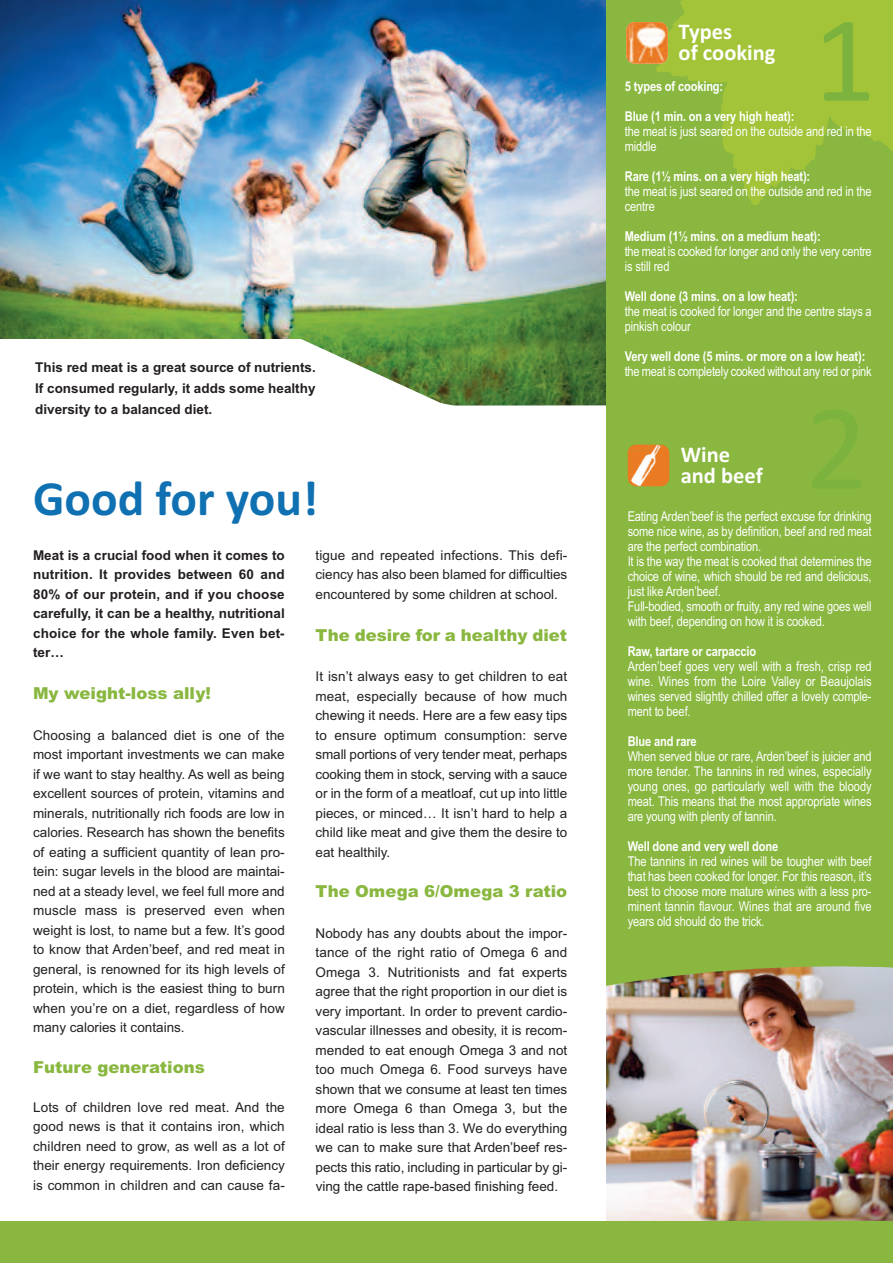
<style>
.page{position:relative;width:893px;height:1263px;background:#fff}
.page>*{position:absolute;margin:0;border:0;box-sizing:border-box;transform-origin:0 0}
.t1{font:123.3px "Calibri";color:#7cb23e}
.t2{font:700 49.5px "Calibri";color:#0f70b2}
.t3{font:700 22.5px/21px "Calibri";color:#fff}
.t4{font:900 16.5px "Arial";color:#89b73f}
.t5{font:13.5px/19.5px "Arial";color:#231f20;text-align:justify}
.t6{font:13.5px/15px "Arial Narrow";letter-spacing:-.01em;color:#fff}
.t7{font:700 13.5px/19.5px "Arial";color:#231f20;text-align:justify}
.t8{font:700 13.5px "Arial Narrow";letter-spacing:-.01em;color:#fff}
</style>
<div class="page">
<img style="left:606px;top:992px;width:286px;height:230px">
<img style="left:0;top:0;width:606px;height:339px">
<svg style="left:301px;top:339px;width:305px;height:67px"></svg>
<div style="left:606px;top:0;width:287px;height:992px;background:#89b73f"></div>
<svg style="left:656px;top:0;width:237px;height:206px;background:#99bf3b"></svg>
<div style="left:0;top:1222px;width:893px;height:41px;background:#89b73f"></div>
<img style="left:626px;top:22px;width:42px;height:42px">
<img style="left:628px;top:445px;width:41px;height:41px">
<p class="t7" style="left:35px;top:357px;width:282px;line-height:21px">This red meat is a great source of nutrients.<br>If consumed regularly, it adds some healthy diversity to a balanced diet.</p>
<h2 class="t2" style="left:33px;top:469px;width:287px">Good for you!</h2>
<p class="t7" style="left:33px;top:545px;width:253px">Meat is a crucial food when it comes to nutrition. It provides between 60 and 80% of our protein, and if you choose carefully, it can be a healthy, nutritional choice for the whole family. Even bet&shy;ter…</p>
<p class="t4" style="left:33px;top:684px;width:179px">My weight-loss ally!</p>
<p class="t5" style="left:33px;top:725px;width:253px">Choosing a balanced diet is one of the most important investments we can make if we want to stay healthy. As well as being excellent sources of protein, vitamins and minerals, nutritionally rich foods are low in calories. Research has shown the benefits of eating a sufficient quantity of lean pro&shy;tein: sugar levels in the blood are maintai&shy;ned at a steady level, we feel full more and muscle mass is preserved even when weight is lost, to name but a few. It’s good to know that Arden’beef, and red meat in general, is renowned for its high levels of protein, which is the easiest thing to burn when you’re on a diet, regardless of how many calories it contains.</p>
<p class="t4" style="left:33px;top:1057px;width:173px">Future generations</p>
<p class="t5" style="left:33px;top:1097px;width:253px">Lots of children love red meat. And the good news is that it contains iron, which children need to grow, as well as a lot of their energy requirements. Iron deficiency is common in children and can cause fa-</p>
<p class="t5" style="left:316px;top:545px;width:253px">tigue and repeated infections. This defi&shy;ciency has also been blamed for difficulties encountered by some children at school.</p>
<p class="t4" style="left:316px;top:625px;width:253px">The desire for a healthy diet</p>
<p class="t5" style="left:316px;top:667px;width:253px">It isn’t always easy to get children to eat meat, especially because of how much chewing it needs. Here are a few easy tips to ensure optimum consumption: serve small portions of very tender meat, perhaps cooking them in stock, serving with a sauce or in the form of a meatloaf, cut up into little pieces, or minced… It isn’t hard to help a child like meat and give them the desire to eat healthily.</p>
<p class="t4" style="left:316px;top:882px;width:253px">The Omega 6/Omega 3 ratio</p>
<p class="t5" style="left:316px;top:923px;width:253px">Nobody has any doubts about the impor&shy;tance of the right ratio of Omega 6 and Omega 3. Nutritionists and fat experts agree that the right proportion in our diet is very important. In order to prevent cardio&shy;vascular illnesses and obesity, it is recom&shy;mended to eat enough Omega 3 and not too much Omega 6. Food surveys have shown that we consume at least ten times more Omega 6 than Omega 3, but the ideal ratio is less than 3. We do everything we can to make sure that Arden’beef res&shy;pects this ratio, including in particular by gi&shy;ving the cattle rape-based finishing feed.</p>
<h1 class="t1" style="left:813px;top:-14px;width:64px">1</h1>
<h3 class="t3" style="left:679px;top:21px;width:98px">Types<br>of cooking</h3>
<p class="t8" style="left:625px;top:79px;width:100px">5 types of cooking:</p>
<p class="t8" style="left:625px;top:109px;width:171px">Blue (1 min. on a very high heat):</p>
<p class="t6" style="left:625px;top:124px;width:248px">the meat is just seared on the outside and red in the middle</p>
<p class="t8" style="left:625px;top:169px;width:187px">Rare (1½ mins. on a very high heat):</p>
<p class="t6" style="left:625px;top:184px;width:248px">the meat is just seared on the outside and red in the centre</p>
<p class="t8" style="left:625px;top:229px;width:197px">Medium (1½ mins. on a medium heat):</p>
<p class="t6" style="left:625px;top:244px;width:248px">the meat is cooked for longer and only the very centre is still red</p>
<p class="t8" style="left:625px;top:289px;width:175px">Well done (3 mins. on a low heat):</p>
<p class="t6" style="left:625px;top:304px;width:248px">the meat is cooked for longer and the centre stays a pinkish colour</p>
<p class="t8" style="left:625px;top:349px;width:242px">Very well done (5 mins. or more on a low heat):</p>
<p class="t6" style="left:625px;top:364px;width:248px">the meat is completely cooked without any red or pink</p>
<h3 class="t3" style="left:681px;top:443px;width:84px">Wine and beef</h3>
<p class="t6" style="left:628px;top:509px;width:246px">Eating Arden’beef is the perfect excuse for drinking some nice wine, as by definition, beef and red meat are the perfect combination.<br>It is the way the meat is cooked that determines the choice of wine, which should be red and delicious, just like Arden’beef.<br>Full-bodied, smooth or fruity, any red wine goes well with beef, depending on how it is cooked.</p>
<p class="t8" style="left:628px;top:644px;width:130px">Raw, tartare or carpaccio</p>
<p class="t6" style="left:628px;top:659px;width:246px;text-align:justify">Arden’beef goes very well with a fresh, crisp red wine. Wines from the Loire Valley or Beaujolais wines served slightly chilled offer a lovely comple&shy;ment to beef.</p>
<p class="t8" style="left:628px;top:734px;width:71px">Blue and rare</p>
<p class="t6" style="left:628px;top:749px;width:246px;text-align:justify">When served blue or rare, Arden’beef is juicier and more tender. The tannins in red wines, especially young ones, go particularly well with the bloody meat. This means that the most appropriate wines are young with plenty of tannin.</p>
<p class="t8" style="left:628px;top:839px;width:152px">Well done and very well done</p>
<p class="t6" style="left:628px;top:854px;width:246px;text-align:justify">The tannins in red wines will be tougher with beef that has been cooked for longer. For this reason, it’s best to choose more mature wines with a less pro&shy;minent tannin flavour. Wines that are around five years old should do the trick.</p>
</div>
